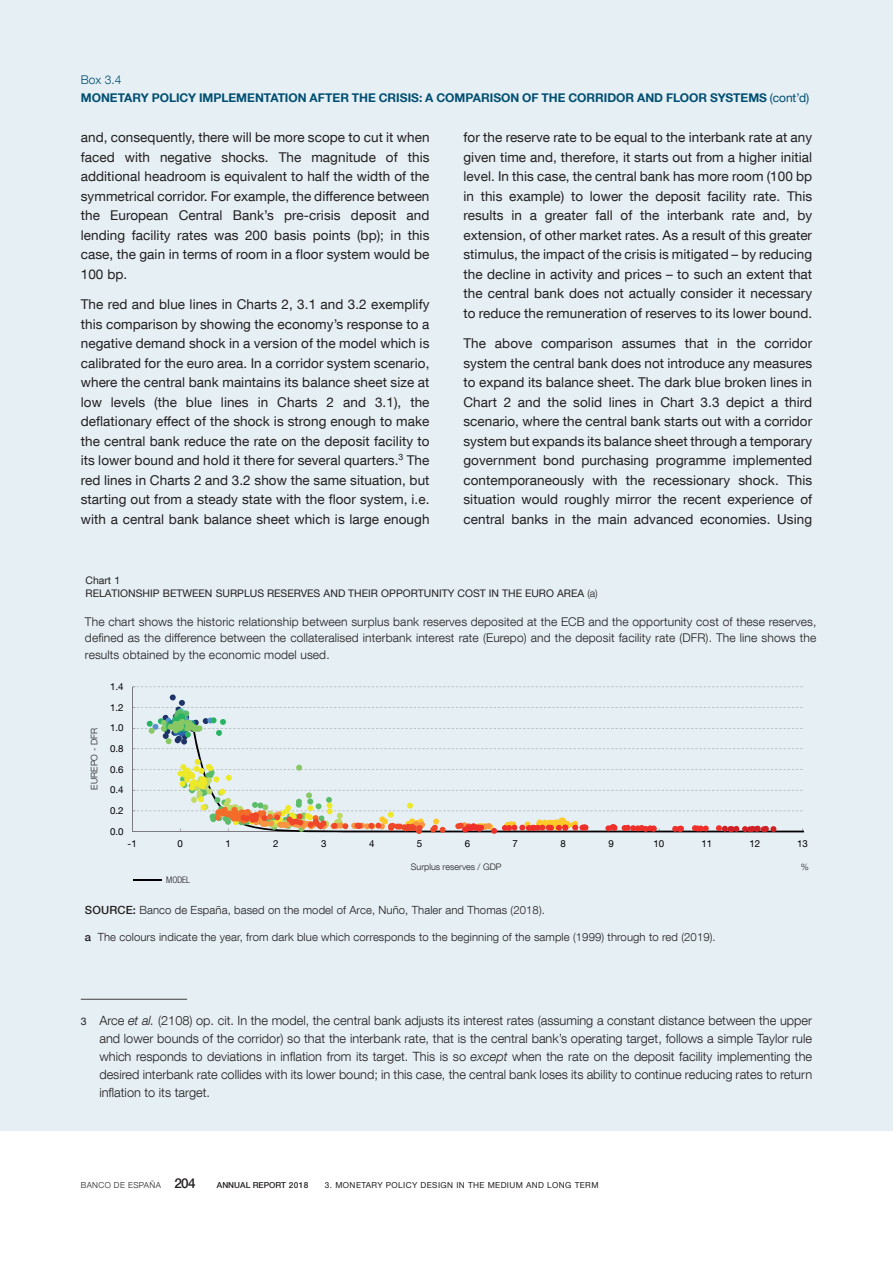
<style>
.page{position:relative;width:893px;height:1263px;background:#fff}
.page>*{position:absolute;margin:0;border:0;box-sizing:border-box;transform-origin:0 0}
.Texto_recuadro{font:13.5px/19.5px "Bd E Neue Helvetica";letter-spacing:.005em;color:#231f20;text-align:justify}
.Citas_recuadro{font:300 12.75px/18px "Bd E Neue Helvetica";color:#231f20;text-align:justify}
.t1{font:300 12px/16.5px "Bd E Neue Helvetica";letter-spacing:.01em;color:#231f20;text-align:justify}
.Título_recuadro{font:700 12px "Bd E Neue Helvetica";color:#004e71}
.Numero_recuadro{font:300 12px "Bd E Neue Helvetica";color:#004e71}
.t2{font:300 11.25px "Bd E Neue Helvetica";letter-spacing:.01em;color:#231f20}
.t3{font:10.5px/12.6px "Bd E Neue Helvetica";color:#231f20}
.t4{font:9.75px "Bd E Neue Helvetica";color:#010000}
.t5{font:300 9px "Bd E Neue Helvetica";letter-spacing:.005em;color:#231f20}
.t6{font:300 condensed 9px "Bd E Neue Helvetica";color:#231f20}
.t7{font:8.25px "Bd E Neue Helvetica";letter-spacing:.05em;color:#231f20}
.t8{font:300 8.25px "Bd E Neue Helvetica";letter-spacing:.05em;color:#231f20}
.t9{font:500 8.25px "Bd E Neue Helvetica";color:#231f20}
.s1{font-weight:400}
.s2{font-weight:300}
.s3{font-weight:500}
.s4{font-weight:400;font-size:10.5px}
.s5{font-style:italic}
.s6{font-weight:500;font-size:13.5px}
</style>
<div class="page">
<div style="left:0;top:0;width:893px;height:1131px;background:#e5eff4"></div>
<svg style="left:133px;top:687px;width:670px;height:124px"></svg>
<hr style="left:132px;top:687px;width:1px;height:144px;background:#7b7c82">
<hr style="left:132px;top:831px;width:671px;height:1px;background:#7b7c82">
<svg style="left:192px;top:728px;width:612px;height:104px"></svg>
<svg style="left:147px;top:694px;width:79px;height:50px"></svg>
<svg style="left:178px;top:759px;width:268px;height:75px"></svg>
<svg style="left:455px;top:817px;width:133px;height:17px"></svg>
<svg style="left:605px;top:824px;width:55px;height:8px"></svg>
<svg style="left:672px;top:826px;width:12px;height:6px"></svg>
<svg style="left:692px;top:825px;width:17px;height:6px"></svg>
<svg style="left:716px;top:825px;width:60px;height:7px"></svg>
<hr style="left:133px;top:879px;width:29px;height:2px;background:#000">
<hr style="left:81px;top:999px;width:106px;height:1px;background:#3e3e3f">
<p class="Numero_recuadro" style="left:81px;top:72px;width:42px">Box 3.4</p>
<p class="Título_recuadro" style="left:81px;top:90px;width:730px">MONETARY POLICY IMPLEMENTATION AFTER THE CRISIS: A COMPARISON OF THE CORRIDOR AND FLOOR SYSTEMS <span class="s1">(cont’d)</span></p>
<p class="Texto_recuadro" style="left:81px;top:128px;width:350px">and, consequently, there will be more scope to cut it when faced with negative shocks. The magnitude of this additional headroom is equivalent to half the width of the symmetrical corridor. For example, the difference between the European Central Bank’s pre-crisis deposit and lending facility rates was 200 basis points (bp); in this case, the gain in terms of room in a floor system would be 100 bp.</p>
<p class="Texto_recuadro" style="left:81px;top:294px;width:350px">The red and blue lines in Charts 2, 3.1 and 3.2 exemplify this comparison by showing the economy’s response to a negative demand shock in a version of the model which is calibrated for the euro area. In a corridor system scenario, where the central bank maintains its balance sheet size at low levels (the blue lines in Charts 2 and 3.1), the deflationary effect of the shock is strong enough to make the central bank reduce the rate on the deposit facility to its lower bound and hold it there for several quarters.<sup>3</sup> The red lines in Charts 2 and 3.2 show the same situation, but starting out from a steady state with the floor system, i.e. with a central bank balance sheet which is large enough</p>
<p class="Texto_recuadro" style="left:463px;top:128px;width:350px">for the reserve rate to be equal to the interbank rate at any given time and, therefore, it starts out from a higher initial level. In this case, the central bank has more room (100 bp in this example) to lower the deposit facility rate. This results in a greater fall of the interbank rate and, by extension, of other market rates. As a result of this greater stimulus, the impact of the crisis is mitigated – by reducing the decline in activity and prices – to such an extent that the central bank does not actually consider it necessary to reduce the remuneration of reserves to its lower bound.</p>
<p class="Texto_recuadro" style="left:463px;top:333px;width:350px">The above comparison assumes that in the corridor system the central bank does not introduce any measures to expand its balance sheet. The dark blue broken lines in Chart 2 and the solid lines in Chart 3.3 depict a third scenario, where the central bank starts out with a corridor system but expands its balance sheet through a temporary government bond purchasing programme implemented contemporaneously with the recessionary shock. This situation would roughly mirror the recent experience of central banks in the main advanced economies. Using</p>
<p class="t3" style="left:86px;top:574px;width:514px">Chart 1<br>RELATIONSHIP BETWEEN SURPLUS RESERVES AND THEIR OPPORTUNITY COST IN THE EURO AREA <span class="s2">(a)</span></p>
<p class="t1" style="left:85px;top:613px;width:733px">The chart shows the historic relationship between surplus bank reserves deposited at the ECB and the opportunity cost of these reserves, defined as the difference between the collateralised interbank interest rate (Eurepo) and the deposit facility rate (DFR). The line shows the results obtained by the economic model used.</p>
<p class="t4" style="left:110px;top:680px;width:15px">1.4</p>
<p class="t5" style="left:89px;top:789px;width:63px;rotate:-90deg">EUREPO - DFR</p>
<p class="t4" style="left:110px;top:701px;width:15px">1.2</p>
<p class="t4" style="left:110px;top:722px;width:15px">1.0</p>
<p class="t4" style="left:110px;top:743px;width:15px">0.8</p>
<p class="t4" style="left:110px;top:763px;width:15px">0.6</p>
<p class="t4" style="left:110px;top:784px;width:15px">0.4</p>
<p class="t4" style="left:110px;top:804px;width:15px">0.2</p>
<p class="t4" style="left:110px;top:825px;width:15px">0.0</p>
<p class="t4" style="left:128px;top:837px;width:11px">-1</p>
<p class="t4" style="left:177px;top:837px;width:7px">0</p>
<p class="t4" style="left:225px;top:837px;width:7px">1</p>
<p class="t4" style="left:273px;top:837px;width:7px">2</p>
<p class="t4" style="left:321px;top:837px;width:7px">3</p>
<p class="t4" style="left:369px;top:837px;width:7px">4</p>
<p class="t4" style="left:417px;top:837px;width:7px">5</p>
<p class="t4" style="left:465px;top:837px;width:7px">6</p>
<p class="t4" style="left:513px;top:837px;width:7px">7</p>
<p class="t4" style="left:560px;top:837px;width:7px">8</p>
<p class="t4" style="left:608px;top:837px;width:7px">9</p>
<p class="t4" style="left:654px;top:837px;width:12px">10</p>
<p class="t4" style="left:701px;top:837px;width:12px">11</p>
<p class="t4" style="left:749px;top:837px;width:12px">12</p>
<p class="t4" style="left:797px;top:837px;width:12px">13</p>
<p class="t6" style="left:166px;top:875px;width:25px">MODEL</p>
<p class="t5" style="left:411px;top:861px;width:92px">Surplus reserves / GDP</p>
<p class="t5" style="left:801px;top:861px;width:10px">%</p>
<p class="t2" style="left:85px;top:903px;width:461px"><span class="s3">SOURCE:</span> Banco de España, based on the model of Arce, Nuño, Thaler and Thomas (2018).</p>
<p class="t2" style="left:85px;top:930px;width:632px"><span class="s3">a</span> The colours indicate the year, from dark blue which corresponds to the beginning of the sample (1999) through to red (2019).</p>
<p class="Citas_recuadro" style="left:99px;top:1011px;width:714px;text-indent:-19px"><span class="s4">3</span> Arce <span class="s5">et al.</span> (2108) op. cit. In the model, the central bank adjusts its interest rates (assuming a constant distance between the upper and lower bounds of the corridor) so that the interbank rate, that is the central bank’s operating target, follows a simple Taylor rule which responds to deviations in inflation from its target. This is so <span class="s5">except</span> when the rate on the deposit facility implementing the desired interbank rate collides with its lower bound; in this case, the central bank loses its ability to continue reducing rates to return inflation to its target.</p>
<p class="t8" style="left:81px;top:1180px;width:116px">BANCO DE ESPAÑA <span class="s6">204</span></p>
<p class="t9" style="left:217px;top:1180px;width:93px">ANNUAL REPORT 2018</p>
<p class="t7" style="left:325px;top:1180px;width:275px">3. MONETARY POLICY DESIGN IN THE MEDIUM AND LONG TERM</p>
</div>
